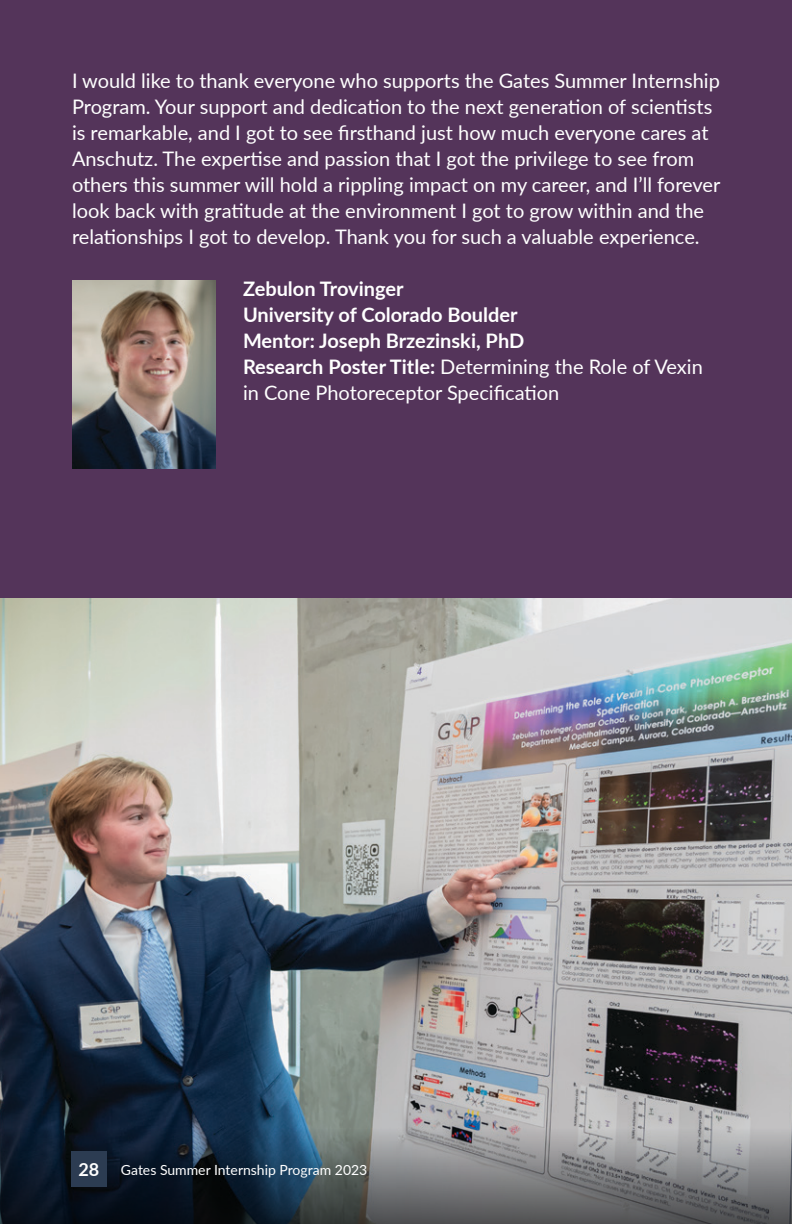
<style>
.page{position:relative;width:792px;height:1224px;background:#54345a}
.page>*{position:absolute;margin:0;border:0;box-sizing:border-box;transform-origin:0 0}
.t1{font:20px/26px "Lato";color:#fff}
.t2{font:700 20px "Lato";color:#fff}
.t3{font:700 18px "Lato";color:#fff}
.t4{font:14px "Lato";color:#fff}
.s1{font-weight:700}
</style>
<div class="page">
<img style="left:0;top:598px;width:792px;height:379px">
<img style="left:72px;top:280px;width:144px;height:189px">
<svg style="left:0;top:977px;width:792px;height:247px;background:#606870"></svg>
<div style="left:72px;top:1151px;width:35px;height:36px;background:#2c3c52"></div>
<p class="t1" style="left:72px;top:67px;width:650px">I would like to thank everyone who supports the Gates Summer Internship Program. Your support and dedication to the next generation of scientists is remarkable, and I got to see firsthand just how much everyone cares at Anschutz. The expertise and passion that I got the privilege to see from others this summer will hold a rippling impact on my career, and I’ll forever look back with gratitude at the environment I got to grow within and the relationships I got to develop. Thank you for such a valuable experience.</p>
<p class="t2" style="left:243px;top:274px;width:162px">Zebulon Trovinger</p>
<p class="t2" style="left:243px;top:300px;width:276px">University of Colorado Boulder</p>
<p class="t2" style="left:243px;top:326px;width:283px">Mentor: Joseph Brzezinski, PhD</p>
<p class="t1" style="left:243px;top:353px;width:461px"><span class="s1">Research Poster Title:</span> Determining the Role of Vexin in Cone Photoreceptor Specification</p>
<p class="t3" style="left:79px;top:1156px;width:22px">28</p>
<p class="t4" style="left:121px;top:1160px;width:248px">Gates Summer Internship Program 2023</p>
</div>
